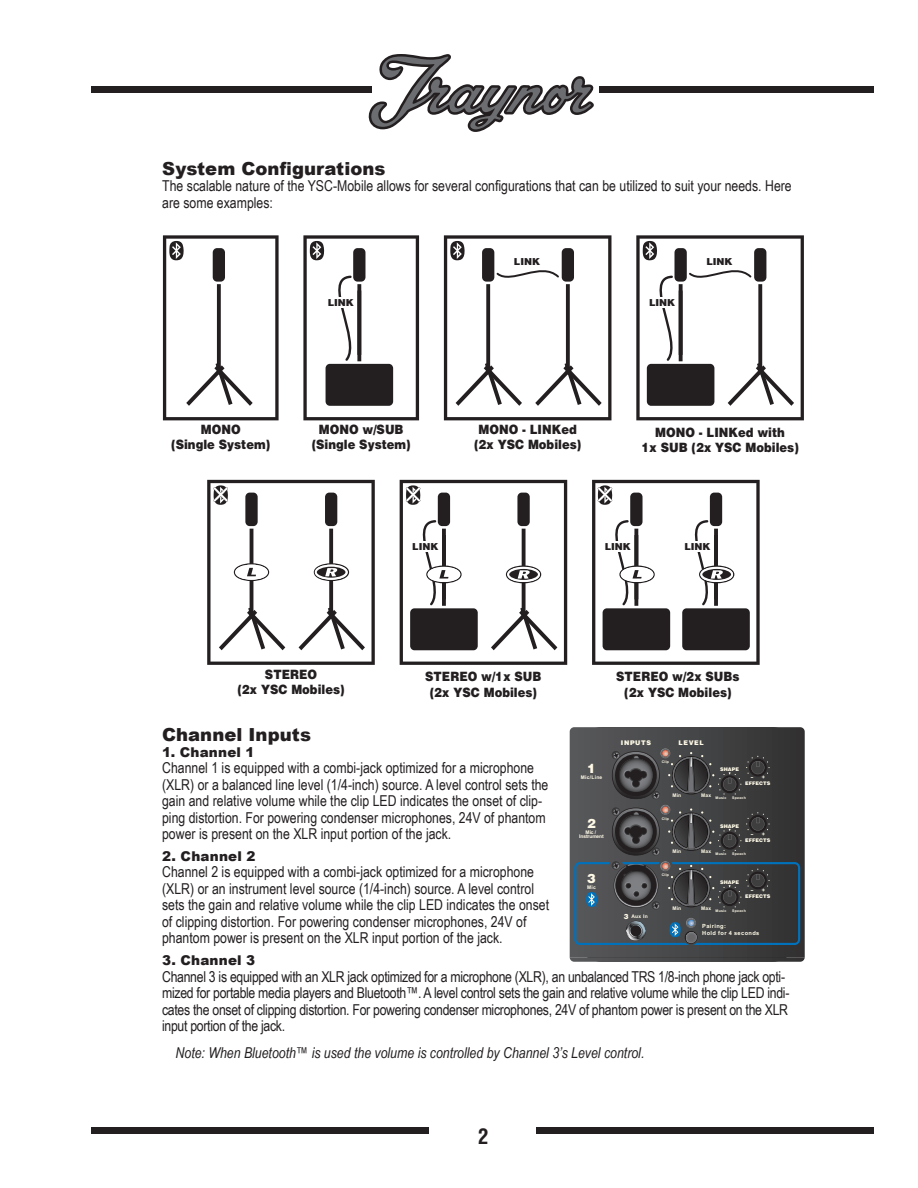
<style>
.page{position:relative;width:918px;height:1188px;background:#fff}
.page>*{position:absolute;margin:0;border:0;box-sizing:border-box;transform-origin:0 0}
.t1{font:700 condensed 21px "Helvetica";color:#231f20}
.Section_Head{font:900 18px "Arial";letter-spacing:.005em;color:#231f20}
.Body_1{font:15px/16.5px "Arial Narrow";color:#231f20}
.Body_1-2{font:15px/16.5px "Arial Narrow";letter-spacing:-.02em;color:#231f20}
.NOTE{font:italic 15px "Arial Narrow";color:#231f20}
.Section_Subhead{font:900 13.5px "Arial";letter-spacing:.015em;color:#231f20}
.t2{font:900 12.9px/15.3px "Helvetica";color:#231f20;text-align:center;scale:.9 1}
.t3{font:900 12.9px "Helvetica";color:#fef9e7}
.t4{font:900 9.6px "Helvetica";color:#231f20}
.t5{font:900 6.45px "Helvetica";letter-spacing:.1em;color:#fef9e7}
.t6{font:700 5.7px/6.4px "Arial";letter-spacing:.065em;color:#fef9e7}
.t7{font:700 5.7px "Arial";letter-spacing:.065em;color:#fef9e7;scale:1.5 1}
.t8{font:900 4.95px "Helvetica";letter-spacing:.01em;color:#fef9e7}
.t9{font:700 4.95px "Arial";letter-spacing:.02em;color:#fef9e7}
.t10{font:700 4.95px/4.2px "Arial";letter-spacing:-.025em;color:#fef9e7;text-align:center}
.t11{font:700 3.6px "Arial";letter-spacing:.05em;color:#fef9e7}
.s1{font-family:"Helvetica";font-weight:900;font-size:7.2px}
</style>
<div class="page">
<div style="left:91px;top:1128px;width:338px;height:6px;background:#231f20"></div>
<div style="left:537px;top:1128px;width:337px;height:6px;background:#231f20"></div>
<div style="left:91px;top:87px;width:280px;height:6px;background:#231f20"></div>
<div style="left:599px;top:87px;width:275px;height:6px;background:#231f20"></div>
<svg style="left:368px;top:54px;width:226px;height:78px"></svg>
<svg style="left:163px;top:235px;width:116px;height:185px"></svg>
<svg style="left:444px;top:235px;width:167px;height:185px"></svg>
<svg style="left:636px;top:235px;width:168px;height:185px"></svg>
<div style="left:647px;top:297px;width:29px;height:11px;background:#fff"></div>
<svg style="left:303px;top:235px;width:116px;height:185px"></svg>
<div style="left:326px;top:297px;width:29px;height:11px;background:#fff"></div>
<svg style="left:207px;top:480px;width:168px;height:185px"></svg>
<svg style="left:400px;top:480px;width:167px;height:185px"></svg>
<svg style="left:592px;top:480px;width:168px;height:185px"></svg>
<svg style="left:570px;top:727px;width:235px;height:230px;background:#464647"></svg>
<svg style="left:570px;top:957px;width:235px;height:5px"></svg>
<svg style="left:574px;top:748px;width:226px;height:197px;background:#43464a"></svg>
<p class="Section_Head" style="left:162px;top:155px;width:225px">System Configurations</p>
<p class="Body_1" style="left:162px;top:177px;width:631px">The scalable nature of the YSC-Mobile allows for several configurations that can be utilized to suit your needs. Here are some examples:</p>
<p class="t4" style="left:328px;top:296px;width:28px">LINK</p>
<p class="t4" style="left:514px;top:255px;width:28px">LINK</p>
<p class="t4" style="left:649px;top:296px;width:28px">LINK</p>
<p class="t4" style="left:706px;top:255px;width:28px">LINK</p>
<p class="t2" style="left:171px;top:421px;width:111px">MONO<br>(Single System)</p>
<p class="t2" style="left:474px;top:421px;width:121px">MONO - LINKed (2x YSC Mobiles)</p>
<p class="t2" style="left:312px;top:421px;width:111px">MONO w/SUB (Single System)</p>
<p class="t2" style="left:641px;top:424px;width:176px">MONO - LINKed with<br>1x SUB (2x YSC Mobiles)</p>
<p class="t4" style="left:412px;top:541px;width:28px">LINK</p>
<p class="t4" style="left:605px;top:541px;width:28px">LINK</p>
<p class="t4" style="left:684px;top:541px;width:28px">LINK</p>
<p class="t2" style="left:237px;top:666px;width:121px">STEREO<br>(2x YSC Mobiles)</p>
<p class="t2" style="left:425px;top:669px;width:131px">STEREO w/1x SUB (2x YSC Mobiles)</p>
<p class="t2" style="left:616px;top:669px;width:139px">STEREO w/2x SUBs (2x YSC Mobiles)</p>
<p class="Section_Head" style="left:162px;top:721px;width:150px">Channel Inputs</p>
<p class="Section_Subhead" style="left:162px;top:742px;width:94px">1. Channel 1</p>
<p class="Body_1" style="left:162px;top:759px;width:388px">Channel 1 is equipped with a combi-jack optimized for a microphone (XLR) or a balanced line level (1/4-inch) source. A level control sets the gain and relative volume while the clip LED indicates the onset of clip&shy;ping distortion. For powering condenser microphones, 24V of phantom power is present on the XLR input portion of the jack.</p>
<p class="Section_Subhead" style="left:162px;top:846px;width:95px">2. Channel 2</p>
<p class="Body_1" style="left:162px;top:863px;width:388px">Channel 2 is equipped with a combi-jack optimized for a microphone (XLR) or an instrument level source (1/4-inch) source. A level control sets the gain and relative volume while the clip LED indicates the onset of clipping distortion. For powering condenser microphones, 24V of phantom power is present on the XLR input portion of the jack.</p>
<p class="Section_Subhead" style="left:162px;top:950px;width:95px">3. Channel 3</p>
<p class="Body_1-2" style="left:162px;top:968px;width:629px">Channel 3 is equipped with an XLR jack optimized for a microphone (XLR), an unbalanced TRS 1/8-inch phone jack opti&shy;mized for portable media players and Bluetooth™. A level control sets the gain and relative volume while the clip LED indi&shy;cates the onset of clipping distortion. For powering condenser microphones, 24V of phantom power is present on the XLR input portion of the jack.</p>
<p class="NOTE" style="left:176px;top:1043px;width:470px">Note: When Bluetooth™ is used the volume is controlled by Channel 3’s Level control.</p>
<p class="t5" style="left:621px;top:738px;width:32px">INPUTS</p>
<p class="t5" style="left:678px;top:738px;width:27px">LEVEL</p>
<p class="t11" style="left:662px;top:759px;width:9px">Clip</p>
<p class="t3" style="left:587px;top:760px;width:10px">1</p>
<p class="t8" style="left:720px;top:766px;width:21px">SHAPE</p>
<p class="t9" style="left:581px;top:774px;width:23px">Mic/Line</p>
<p class="t3" style="left:587px;top:815px;width:10px">2</p>
<p class="t7" style="left:751px;top:773px;width:11px">- +</p>
<p class="t8" style="left:745px;top:780px;width:27px">EFFECTS</p>
<p class="t9" style="left:672px;top:792px;width:10px">Min</p>
<p class="t11" style="left:701px;top:795px;width:27px"><sup>Max</sup> Music</p>
<p class="t11" style="left:732px;top:795px;width:15px">Speech</p>
<p class="t11" style="left:662px;top:816px;width:9px">Clip</p>
<p class="t8" style="left:720px;top:823px;width:21px">SHAPE</p>
<p class="t10" style="left:579px;top:830px;width:26px">Mic /<br>Instrument</p>
<p class="t7" style="left:751px;top:830px;width:11px">- +</p>
<p class="t8" style="left:745px;top:837px;width:27px">EFFECTS</p>
<p class="t9" style="left:672px;top:848px;width:10px">Min</p>
<p class="t11" style="left:701px;top:852px;width:27px"><sup>Max</sup> Music</p>
<p class="t11" style="left:732px;top:852px;width:15px">Speech</p>
<p class="t3" style="left:587px;top:870px;width:10px">3</p>
<p class="t11" style="left:662px;top:873px;width:9px">Clip</p>
<p class="t8" style="left:720px;top:879px;width:21px">SHAPE</p>
<p class="t9" style="left:587px;top:883px;width:10px">Mic</p>
<p class="t7" style="left:751px;top:886px;width:11px">- +</p>
<p class="t8" style="left:745px;top:893px;width:27px">EFFECTS</p>
<p class="t9" style="left:672px;top:905px;width:10px">Min</p>
<p class="t11" style="left:701px;top:908px;width:27px"><sup>Max</sup> Music</p>
<p class="t11" style="left:732px;top:908px;width:15px">Speech</p>
<p class="t9" style="left:624px;top:913px;width:26px"><span class="s1">3</span> Aux In</p>
<p class="t6" style="left:702px;top:923px;width:59px">Pairing:<br>Hold for 4 seconds</p>
<h1 class="t1" style="left:478px;top:1126px;width:12px">2</h1>
</div>
